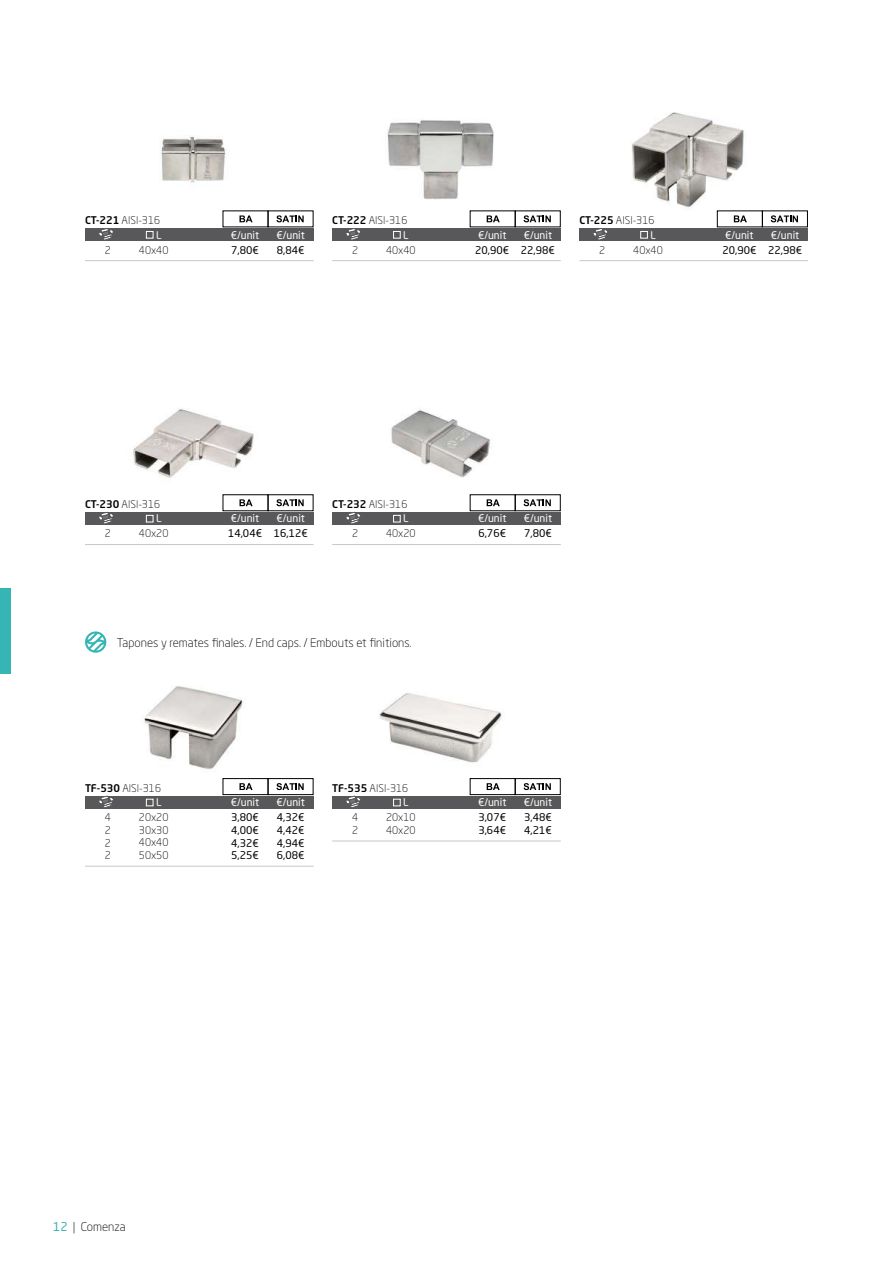
<style>
.page{position:relative;width:893px;height:1263px;background:#fff}
.page>*{position:absolute;margin:0;border:0;box-sizing:border-box;transform-origin:0 0}
.t1{font:300 12px "Neo Sans Std";color:#000}
.t2{font:300 10.5px/12.6px "Neo Sans Std";color:#000;text-align:justify}
.t3{font:10.5px/12.6px "Neo Sans Std";color:#000;text-align:justify}
.t4{font:10.5px "Neo Sans Std";color:#fff}
.s1{font-weight:500}
.s2{font-weight:400;color:#35b5b3}
</style>
<div class="page">
<div style="left:0;top:589px;width:11px;height:85px;background:#35b5b3"></div>
<svg style="left:85px;top:631px;width:21px;height:22px"></svg>
<div style="left:85px;top:228px;width:229px;height:13px;background:#58585a"></div>
<img style="left:160px;top:136px;width:66px;height:47px">
<svg style="left:239px;top:215px;width:14px;height:7px"></svg>
<svg style="left:276px;top:215px;width:28px;height:7px"></svg>
<hr style="left:85px;top:260px;width:229px;height:1px;background:#c6c7c8">
<div style="left:146px;top:231px;width:7px;height:8px;border:1px solid #fff"></div>
<svg style="left:99px;top:229px;width:14px;height:11px"></svg>
<div style="left:332px;top:228px;width:229px;height:13px;background:#58585a"></div>
<img style="left:387px;top:119px;width:107px;height:93px">
<svg style="left:487px;top:215px;width:13px;height:7px"></svg>
<svg style="left:524px;top:215px;width:27px;height:7px"></svg>
<hr style="left:332px;top:260px;width:229px;height:1px;background:#c6c7c8">
<div style="left:393px;top:231px;width:8px;height:8px;border:1px solid #fff"></div>
<svg style="left:346px;top:229px;width:14px;height:11px"></svg>
<div style="left:579px;top:228px;width:229px;height:13px;background:#58585a"></div>
<img style="left:631px;top:112px;width:115px;height:100px">
<svg style="left:734px;top:215px;width:13px;height:7px"></svg>
<svg style="left:771px;top:215px;width:27px;height:7px"></svg>
<hr style="left:579px;top:260px;width:229px;height:1px;background:#c6c7c8">
<div style="left:640px;top:231px;width:8px;height:8px;border:1px solid #fff"></div>
<svg style="left:593px;top:229px;width:15px;height:11px"></svg>
<div style="left:85px;top:512px;width:229px;height:13px;background:#58585a"></div>
<img style="left:131px;top:408px;width:123px;height:70px">
<svg style="left:239px;top:499px;width:14px;height:7px"></svg>
<svg style="left:276px;top:499px;width:28px;height:7px"></svg>
<hr style="left:85px;top:544px;width:229px;height:1px;background:#c6c7c8">
<div style="left:146px;top:515px;width:7px;height:7px;border:1px solid #fff"></div>
<svg style="left:99px;top:511px;width:14px;height:13px"></svg>
<div style="left:332px;top:512px;width:229px;height:13px;background:#58585a"></div>
<img style="left:391px;top:409px;width:100px;height:87px">
<svg style="left:487px;top:499px;width:13px;height:7px"></svg>
<svg style="left:524px;top:499px;width:27px;height:7px"></svg>
<hr style="left:332px;top:544px;width:229px;height:1px;background:#c6c7c8">
<div style="left:393px;top:515px;width:8px;height:7px;border:1px solid #fff"></div>
<svg style="left:346px;top:511px;width:14px;height:13px"></svg>
<div style="left:85px;top:796px;width:229px;height:12px;background:#58585a"></div>
<img style="left:144px;top:686px;width:99px;height:83px">
<div style="left:222px;top:778px;width:47px;height:17px;border:1px solid #000"></div>
<svg style="left:239px;top:783px;width:14px;height:7px"></svg>
<div style="left:268px;top:778px;width:46px;height:17px;border:1px solid #000"></div>
<svg style="left:276px;top:783px;width:28px;height:7px"></svg>
<hr style="left:85px;top:866px;width:229px;height:1px;background:#c6c7c8">
<div style="left:146px;top:799px;width:7px;height:7px;border:1px solid #fff"></div>
<svg style="left:97px;top:795px;width:18px;height:14px"></svg>
<div style="left:332px;top:796px;width:229px;height:12px;background:#58585a"></div>
<img style="left:379px;top:693px;width:123px;height:87px">
<div style="left:470px;top:778px;width:46px;height:17px;border:1px solid #000"></div>
<svg style="left:487px;top:783px;width:13px;height:7px"></svg>
<div style="left:515px;top:778px;width:46px;height:17px;border:1px solid #000"></div>
<svg style="left:524px;top:783px;width:27px;height:7px"></svg>
<hr style="left:332px;top:841px;width:229px;height:1px;background:#c6c7c8">
<div style="left:393px;top:799px;width:8px;height:7px;border:1px solid #fff"></div>
<svg style="left:344px;top:795px;width:19px;height:14px"></svg>
<p class="t2" style="left:85px;top:214px;width:77px"><span class="s1">CT-221</span> AISI-316</p>
<p class="t2" style="left:332px;top:214px;width:77px"><span class="s1">CT-222</span> AISI-316</p>
<p class="t2" style="left:579px;top:214px;width:77px"><span class="s1">CT-225</span> AISI-316</p>
<p class="t4" style="left:156px;top:228px;width:7px">L</p>
<p class="t2" style="left:105px;top:243px;width:8px">2</p>
<p class="t2" style="left:139px;top:243px;width:31px">40x40</p>
<p class="t4" style="left:231px;top:228px;width:30px">€/unit</p>
<p class="t3" style="left:231px;top:243px;width:29px">7,80€</p>
<p class="t4" style="left:277px;top:228px;width:30px">€/unit</p>
<p class="t3" style="left:277px;top:243px;width:29px">8,84€</p>
<p class="t4" style="left:403px;top:228px;width:7px">L</p>
<p class="t2" style="left:352px;top:243px;width:8px">2</p>
<p class="t2" style="left:386px;top:243px;width:31px">40x40</p>
<p class="t4" style="left:478px;top:228px;width:30px">€/unit</p>
<p class="t3" style="left:475px;top:243px;width:36px">20,90€</p>
<p class="t4" style="left:524px;top:228px;width:30px">€/unit</p>
<p class="t3" style="left:521px;top:243px;width:36px">22,98€</p>
<p class="t4" style="left:650px;top:228px;width:7px">L</p>
<p class="t2" style="left:599px;top:243px;width:8px">2</p>
<p class="t2" style="left:633px;top:243px;width:31px">40x40</p>
<p class="t4" style="left:725px;top:228px;width:30px">€/unit</p>
<p class="t3" style="left:722px;top:243px;width:36px">20,90€</p>
<p class="t4" style="left:771px;top:228px;width:30px">€/unit</p>
<p class="t3" style="left:768px;top:243px;width:36px">22,98€</p>
<p class="t2" style="left:85px;top:498px;width:77px"><span class="s1">CT-230</span> AISI-316</p>
<p class="t2" style="left:332px;top:498px;width:77px"><span class="s1">CT-232</span> AISI-316</p>
<p class="t4" style="left:156px;top:512px;width:7px">L</p>
<p class="t2" style="left:105px;top:527px;width:8px">2</p>
<p class="t2" style="left:139px;top:527px;width:31px">40x20</p>
<p class="t4" style="left:231px;top:512px;width:30px">€/unit</p>
<p class="t3" style="left:228px;top:527px;width:36px">14,04€</p>
<p class="t4" style="left:277px;top:512px;width:30px">€/unit</p>
<p class="t3" style="left:274px;top:527px;width:36px">16,12€</p>
<p class="t4" style="left:403px;top:512px;width:7px">L</p>
<p class="t2" style="left:352px;top:527px;width:8px">2</p>
<p class="t2" style="left:386px;top:527px;width:31px">40x20</p>
<p class="t1" style="left:117px;top:635px;width:296px">Tapones y remates finales. / End caps. / Embouts et finitions.</p>
<p class="t2" style="left:85px;top:782px;width:78px"><span class="s1">TF-530</span> AISI-316</p>
<p class="t2" style="left:105px;top:811px;width:8px">4<br>2<br>2<br>2</p>
<p class="t4" style="left:156px;top:796px;width:7px">L</p>
<p class="t2" style="left:139px;top:811px;width:31px">20x20<br>30x30<br>40x40<br>50x50</p>
<p class="t4" style="left:231px;top:796px;width:30px">€/unit</p>
<p class="t3" style="left:231px;top:811px;width:29px">3,80€ 4,00€ 4,32€ 5,25€</p>
<p class="t4" style="left:277px;top:796px;width:30px">€/unit</p>
<p class="t3" style="left:277px;top:811px;width:29px">4,32€ 4,42€ 4,94€ 6,08€</p>
<p class="t2" style="left:332px;top:782px;width:78px"><span class="s1">TF-535</span> AISI-316</p>
<p class="t2" style="left:352px;top:811px;width:8px">4<br>2</p>
<p class="t4" style="left:403px;top:796px;width:7px">L</p>
<p class="t2" style="left:386px;top:811px;width:31px">20x10<br>40x20</p>
<p class="t4" style="left:478px;top:512px;width:30px">€/unit</p>
<p class="t3" style="left:478px;top:527px;width:29px">6,76€</p>
<p class="t4" style="left:524px;top:512px;width:30px">€/unit</p>
<p class="t3" style="left:524px;top:527px;width:29px">7,80€</p>
<p class="t4" style="left:478px;top:796px;width:30px">€/unit</p>
<p class="t3" style="left:478px;top:811px;width:29px">3,07€<br>3,64€</p>
<p class="t4" style="left:524px;top:796px;width:30px">€/unit</p>
<p class="t3" style="left:524px;top:811px;width:29px">3,48€<br>4,21€</p>
<p class="t1" style="left:53px;top:1219px;width:74px"><span class="s2">12</span> | Comenza</p>
</div>
